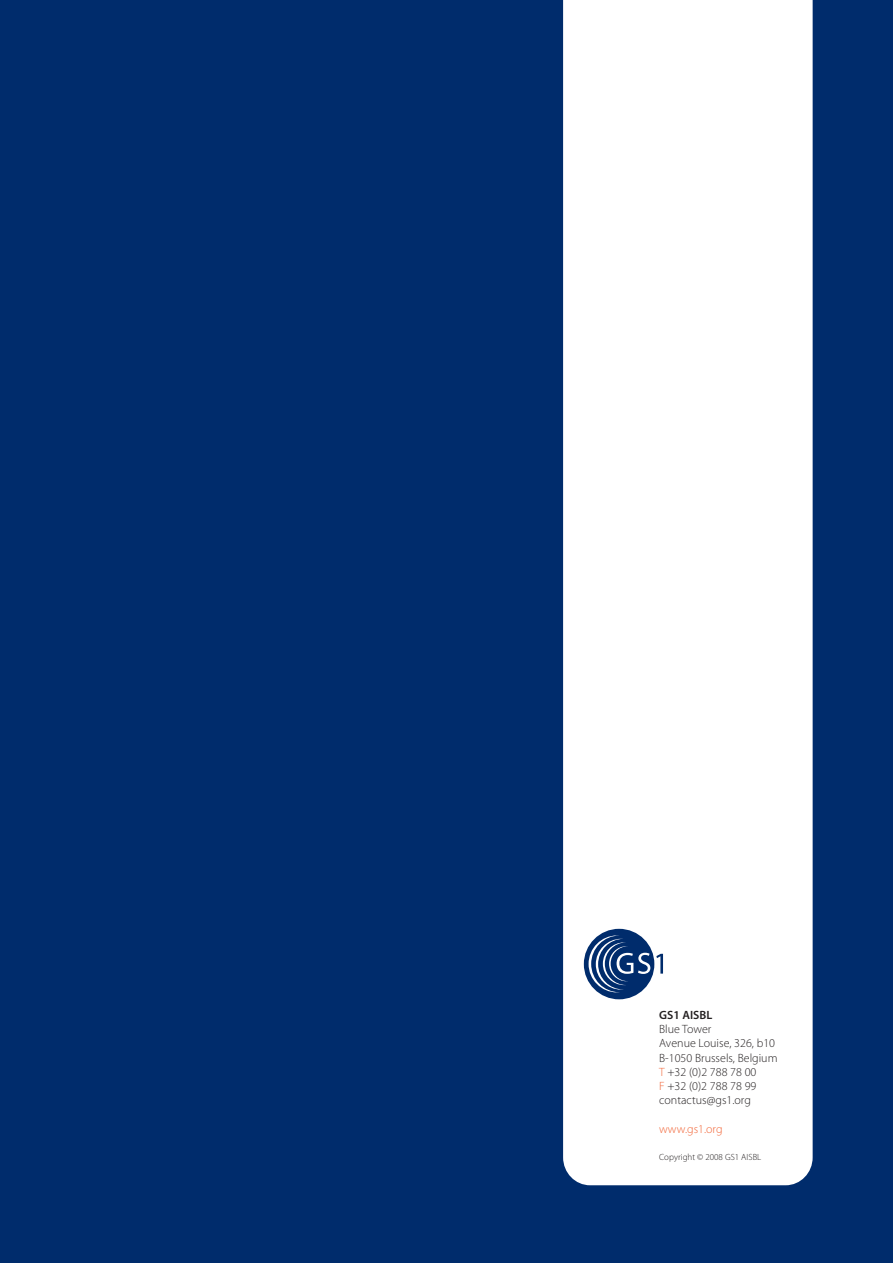
<style>
.page{position:relative;width:893px;height:1263px;background:#002c6c}
.page>*{position:absolute;margin:0;border:0;box-sizing:border-box;transform-origin:0 0}
.t1{font:300 12px/14.2px "Myriad Pro";letter-spacing:.005em;color:#231f20}
.t2{font:300 12px "Myriad Pro";letter-spacing:.005em;color:#f26334}
.t3{font:600 12px "Myriad Pro";letter-spacing:.005em;color:#231f20}
.t4{font:300 9px "Myriad Pro";letter-spacing:.005em;color:#231f20}
.s1{color:#f26334}
</style>
<div class="page">
<div style="left:563px;top:0;width:250px;height:1185px;background:#fff"></div>
<div style="left:584px;top:929px;width:70px;height:70px;background:#002c6c;border-radius:50%"></div>
<svg style="left:656px;top:954px;width:7px;height:19px"></svg>
<svg style="left:589px;top:935px;width:61px;height:57px"></svg>
<p class="t3" style="left:659px;top:1010px;width:55px">GS1 AISBL</p>
<p class="t1" style="left:659px;top:1023px;width:120px">Blue Tower<br>Avenue Louise, 326, b10<br>B-1050 Brussels, Belgium<br><span class="s1">T</span> +32 (0)2 788 78 00<br><span class="s1">F</span> +32 (0)2 788 78 99 contactus@gs1.org</p>
<p class="t2" style="left:659px;top:1124px;width:65px">www.gs1.org</p>
<p class="t4" style="left:659px;top:1153px;width:104px">Copyright © 2008 GS1 AISBL</p>
</div>
